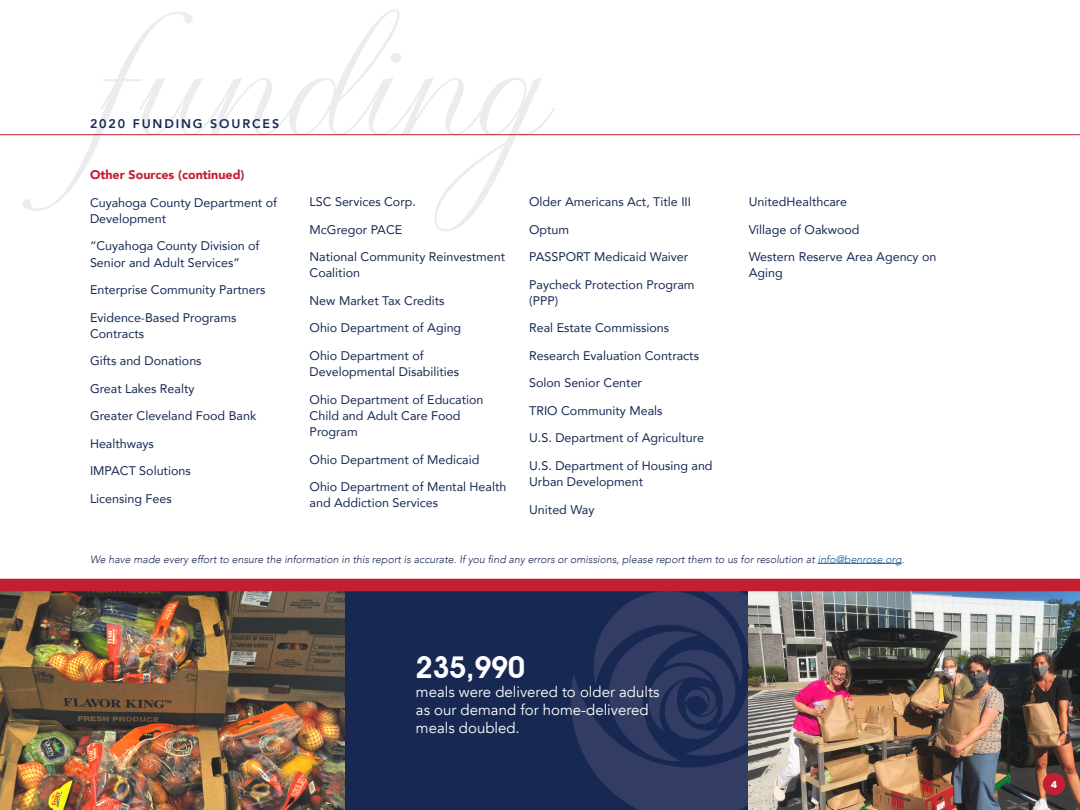
<style>
.page{position:relative;width:1080px;height:810px;background:#fff}
.page>*{position:absolute;margin:0;border:0;box-sizing:border-box;transform-origin:0 0}
.t1{font:600 30px "Avant Garde";color:#fff}
.t2{font:15px/18px "Avenir";color:#fff}
.t3{font:12.5px/16.2px "Avenir";color:#172953}
.t4{font:900 12.5px "Avenir";color:#c11f33}
.t5{font:800 12.5px "Avenir";letter-spacing:.15em;color:#172953}
.t6{font:italic 300 10.62px "Avenir";color:#182a53}
.t7{font:700 9.5px "ITC Avant Garde Pro";color:#fff}
.s1{color:#175d9e}
</style>
<div class="page">
<div style="left:0;top:584px;width:1080px;height:226px;background:#172953"></div>
<svg style="left:571px;top:591px;width:177px;height:219px"></svg>
<img style="left:0;top:591px;width:345px;height:219px">
<img style="left:749px;top:591px;width:331px;height:219px">
<div style="left:0;top:579px;width:1080px;height:12px;background:#c21f31"></div>
<hr style="left:0;top:134px;width:1080px;height:1px;background:#c21f32">
<hr style="left:818px;top:563px;width:84px;height:1px;background:#175d9e">
<div style="left:1043px;top:773px;width:22px;height:22px;background:#c21f32;border-radius:50%"></div>
<p class="t5" style="left:90px;top:114px;width:191px">2020 FUNDING SOURCES</p>
<p class="t4" style="left:90px;top:164px;width:156px">Other Sources (continued)</p>
<p class="t3" style="left:90px;top:194px;width:189px">Cuyahoga County Department of<br>Development</p>
<p class="t3" style="left:90px;top:237px;width:171px">“Cuyahoga County Division of<br>Senior and Adult Services”</p>
<p class="t3" style="left:90px;top:281px;width:177px">Enterprise Community Partners</p>
<p class="t3" style="left:90px;top:309px;width:148px">Evidence-Based Programs<br>Contracts</p>
<p class="t3" style="left:90px;top:352px;width:113px">Gifts and Donations</p>
<p class="t3" style="left:90px;top:380px;width:106px">Great Lakes Realty</p>
<p class="t3" style="left:90px;top:407px;width:168px">Greater Cleveland Food Bank</p>
<p class="t3" style="left:90px;top:435px;width:65px">Healthways</p>
<p class="t3" style="left:90px;top:462px;width:102px">IMPACT Solutions</p>
<p class="t3" style="left:90px;top:490px;width:83px">Licensing Fees</p>
<p class="t3" style="left:310px;top:193px;width:108px">LSC Services Corp.</p>
<p class="t3" style="left:310px;top:221px;width:94px">McGregor PACE</p>
<p class="t3" style="left:310px;top:248px;width:197px">National Community Reinvestment<br>Coalition</p>
<p class="t3" style="left:310px;top:292px;width:137px">New Market Tax Credits</p>
<p class="t3" style="left:310px;top:319px;width:153px">Ohio Department of Aging</p>
<p class="t3" style="left:310px;top:347px;width:151px">Ohio Department of<br>Developmental Disabilities</p>
<p class="t3" style="left:310px;top:391px;width:175px">Ohio Department of Education<br>Child and Adult Care Food<br>Program</p>
<p class="t3" style="left:310px;top:451px;width:171px">Ohio Department of Medicaid</p>
<p class="t3" style="left:310px;top:478px;width:198px">Ohio Department of Mental Health and Addiction Services</p>
<p class="t3" style="left:529px;top:193px;width:163px">Older Americans Act, Title III</p>
<p class="t3" style="left:529px;top:221px;width:42px">Optum</p>
<p class="t3" style="left:529px;top:248px;width:161px">PASSPORT Medicaid Waiver</p>
<p class="t3" style="left:529px;top:276px;width:167px">Paycheck Protection Program (PPP)</p>
<p class="t3" style="left:529px;top:319px;width:141px">Real Estate Commissions</p>
<p class="t3" style="left:529px;top:347px;width:171px">Research Evaluation Contracts</p>
<p class="t3" style="left:529px;top:374px;width:114px">Solon Senior Center</p>
<p class="t3" style="left:529px;top:402px;width:135px">TRIO Community Meals</p>
<p class="t3" style="left:529px;top:429px;width:176px">U.S. Department of Agriculture</p>
<p class="t3" style="left:529px;top:457px;width:185px">U.S. Department of Housing and<br>Urban Development</p>
<p class="t3" style="left:529px;top:501px;width:67px">United Way</p>
<p class="t3" style="left:749px;top:193px;width:100px">UnitedHealthcare</p>
<p class="t3" style="left:749px;top:221px;width:112px">Village of Oakwood</p>
<p class="t3" style="left:749px;top:248px;width:189px">Western Reserve Area Agency on<br>Aging</p>
<p class="t6" style="left:90px;top:553px;width:816px">We have made every effort to ensure the information in this report is accurate. If you find any errors or omissions, please report them to us for resolution at <span class="s1">info@benrose.org</span>.</p>
<p class="t1" style="left:416px;top:650px;width:111px">235,990</p>
<p class="t2" style="left:416px;top:683px;width:245px">meals were delivered to older adults as our demand for home-delivered meals doubled.</p>
<p class="t7" style="left:1051px;top:778px;width:7px">4</p>
</div>
